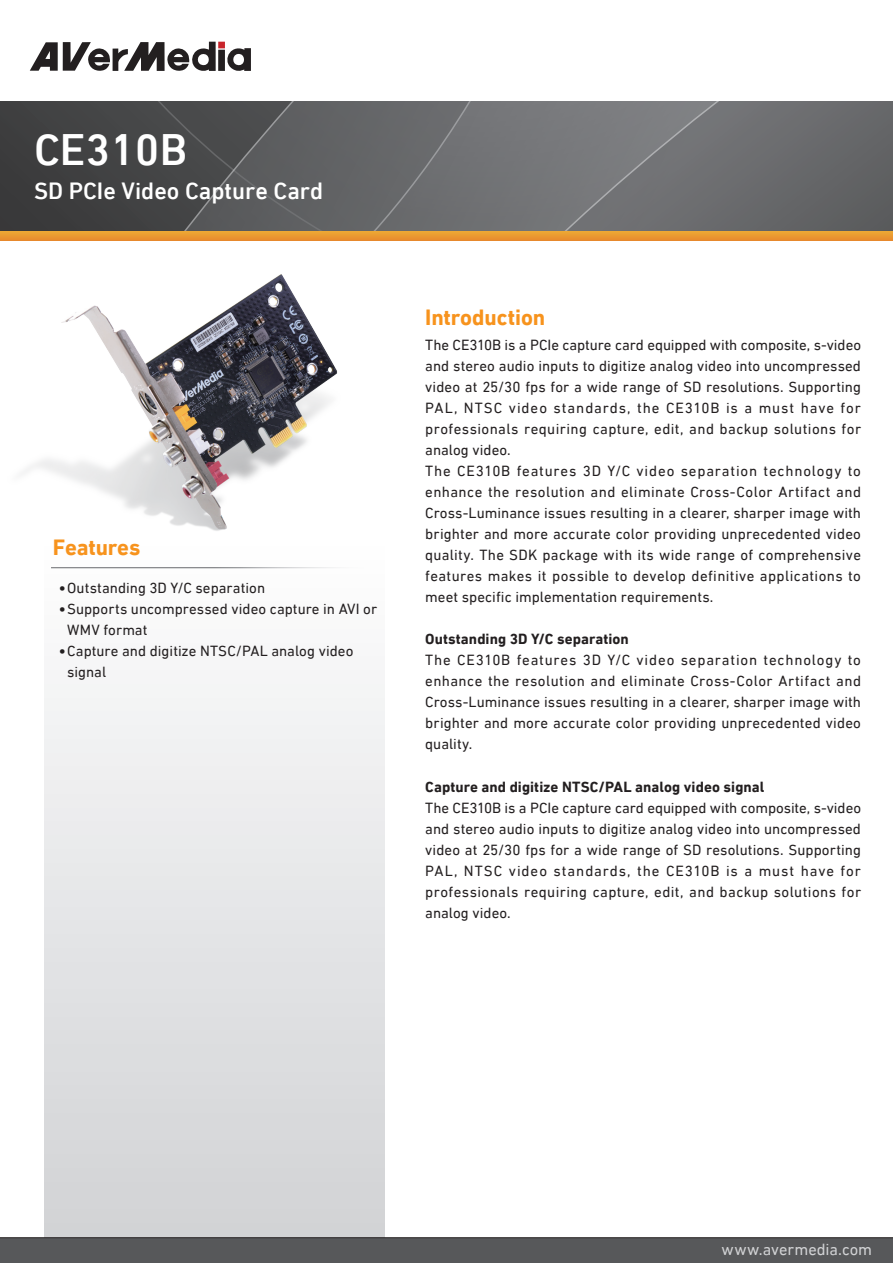
<style>
.page{position:relative;width:893px;height:1263px;background:#fff}
.page>*{position:absolute;margin:0;border:0;box-sizing:border-box;transform-origin:0 0}
.Model_Name{font:500 45px "DIN Next LT Pro";color:#fff}
.Headline{font:500 24px "DIN Next LT Pro";color:#fff}
._01{font:700 22.5px "DIN Next LT Pro";letter-spacing:-.005em;color:#f7931d}
.t1{font:16.5px "DIN Next LT Pro";color:#d1d2d4}
.body_text{font:15px/21px "DIN Next LT Pro";letter-spacing:.01em;color:#231f20;text-align:justify}
._02{font:700 15px "DIN Next LT Pro";letter-spacing:.005em;color:#231f20}
.s1{font-weight:700}
</style>
<div class="page">
<div style="left:45px;top:334px;width:340px;height:929px;background:linear-gradient(to bottom,#fff,#d1d2d5)"></div>
<svg style="left:0;top:1237px;width:893px;height:26px;background:#565658"></svg>
<svg style="left:30px;top:42px;width:221px;height:29px"></svg>
<div style="left:218px;top:50px;width:7px;height:21px;background:#231f20"></div>
<div style="left:0;top:217px;width:893px;height:23px;background:linear-gradient(to right,#eb9e32,#eb9e32)"></div>
<div style="left:0;top:101px;width:156px;height:129px;background:#3f4041"></div>
<svg style="left:156px;top:101px;width:362px;height:129px;background:#5f6062"></svg>
<svg style="left:518px;top:101px;width:375px;height:129px;background:#6f7072"></svg>
<hr style="left:51px;top:567px;width:326px;height:1px;background:#fff">
<img style="left:24px;top:274px;width:331px;height:273px">
<p class="Model_Name" style="left:34px;top:124px;width:154px">CE310B</p>
<p class="Headline" style="left:34px;top:177px;width:291px">SD PCIe Video Capture Card</p>
<p class="_01" style="left:53px;top:534px;width:89px">Features</p>
<p class="body_text" style="left:59px;top:577px;width:208px"><span class="s1">•</span>Outstanding 3D Y/C separation</p>
<p class="body_text" style="left:67px;top:598px;width:312px;text-indent:-9px"><span class="s1">•</span>Supports uncompressed video capture in AVI or<br>WMV format</p>
<p class="body_text" style="left:67px;top:640px;width:288px;text-indent:-9px"><span class="s1">•</span>Capture and digitize NTSC/PAL analog video signal</p>
<p class="_01" style="left:425px;top:304px;width:122px">Introduction</p>
<p class="body_text" style="left:425px;top:334px;width:437px">The CE310B is a PCIe capture card equipped with composite, s-video and stereo audio inputs to digitize analog video into uncompressed video at 25/30 fps for a wide range of SD resolutions. Supporting PAL, NTSC video standards, the CE310B is a must have for professionals requiring capture, edit, and backup solutions for analog video.</p>
<p class="body_text" style="left:425px;top:460px;width:437px">The CE310B features 3D Y/C video separation technology to enhance the resolution and eliminate Cross-Color Artifact and Cross-Luminance issues resulting in a clearer, sharper image with brighter and more accurate color providing unprecedented video quality. The SDK package with its wide range of comprehensive features makes it possible to develop definitive applications to meet specific implementation requirements.</p>
<p class="_02" style="left:425px;top:630px;width:205px">Outstanding 3D Y/C separation</p>
<p class="body_text" style="left:425px;top:649px;width:437px">The CE310B features 3D Y/C video separation technology to enhance the resolution and eliminate Cross-Color Artifact and Cross-Luminance issues resulting in a clearer, sharper image with brighter and more accurate color providing unprecedented video quality.</p>
<p class="_02" style="left:425px;top:778px;width:341px">Capture and digitize NTSC/PAL analog video signal</p>
<p class="body_text" style="left:425px;top:797px;width:437px">The CE310B is a PCIe capture card equipped with composite, s-video and stereo audio inputs to digitize analog video into uncompressed video at 25/30 fps for a wide range of SD resolutions. Supporting PAL, NTSC video standards, the CE310B is a must have for professionals requiring capture, edit, and backup solutions for analog video.</p>
<p class="t1" style="left:722px;top:1239px;width:152px">www.avermedia.com</p>
</div>
